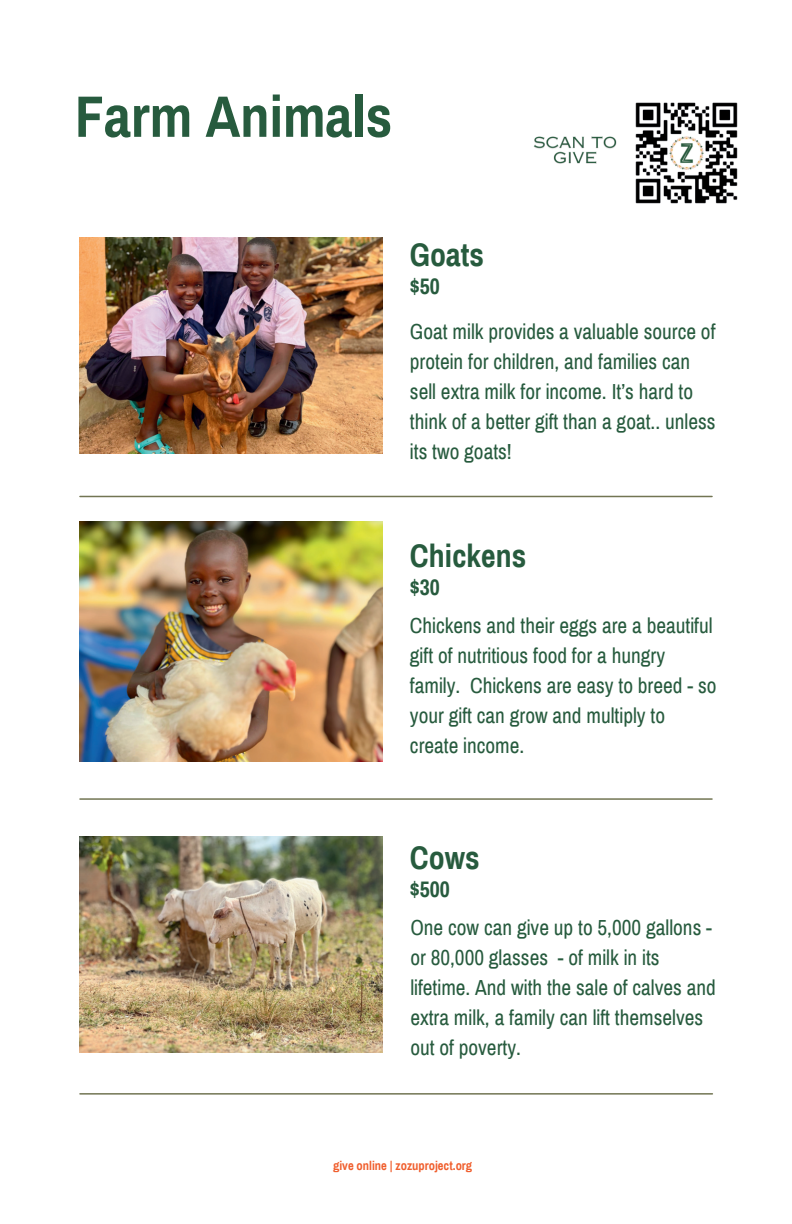
<style>
.page{position:relative;width:792px;height:1224px;background:#fff}
.page>*{position:absolute;margin:0;border:0;box-sizing:border-box;transform-origin:0 0}
.t1{font:700 58.6px "Archivo Narrow";color:#275b3e}
.t2{font:700 32px "Archivo Narrow";color:#275b3e}
.t3{font:700 22px "Archivo Narrow";color:#275b3e}
.t4{font:21.2px/30px "Archivo Narrow";color:#275b3e}
.t5{font:700 12.6px "Archivo Narrow";color:#f05f2e}
</style>
<div class="page">
<hr style="left:80px;top:1093px;width:632px;height:2px;background:#727553">
<hr style="left:80px;top:496px;width:632px;height:1px;background:#727553">
<hr style="left:80px;top:798px;width:632px;height:2px;background:#727553">
<img style="left:79px;top:522px;width:303px;height:240px">
<img style="left:79px;top:836px;width:303px;height:216px">
<img style="left:79px;top:237px;width:303px;height:216px">
<img style="left:635px;top:102px;width:103px;height:102px">
<img style="left:533px;top:136px;width:84px;height:28px">
<h1 class="t1" style="left:75px;top:81px;width:319px">Farm Animals</h1>
<h2 class="t2" style="left:410px;top:235px;width:76px">Goats</h2>
<p class="t3" style="left:410px;top:273px;width:32px">$50</p>
<p class="t4" style="left:410px;top:317px;width:307px">Goat milk provides a valuable source of protein for children, and families can sell extra milk for income. It’s hard to think of a better gift than a goat.. unless its two goats!</p>
<h2 class="t2" style="left:410px;top:536px;width:118px">Chickens</h2>
<p class="t3" style="left:410px;top:574px;width:32px">$30</p>
<p class="t4" style="left:410px;top:611px;width:308px">Chickens and their eggs are a beautiful gift of nutritious food for a hungry family. Chickens are easy to breed - so your gift can grow and multiply to create income.</p>
<h2 class="t2" style="left:410px;top:838px;width:71px">Cows</h2>
<p class="t3" style="left:410px;top:875px;width:42px">$500</p>
<p class="t4" style="left:410px;top:913px;width:307px">One cow can give up to 5,000 gallons - or 80,000 glasses - of milk in its lifetime. And with the sale of calves and extra milk, a family can lift themselves out of poverty.</p>
<p class="t5" style="left:333px;top:1158px;width:141px">give online | zozuproject.org</p>
</div>
